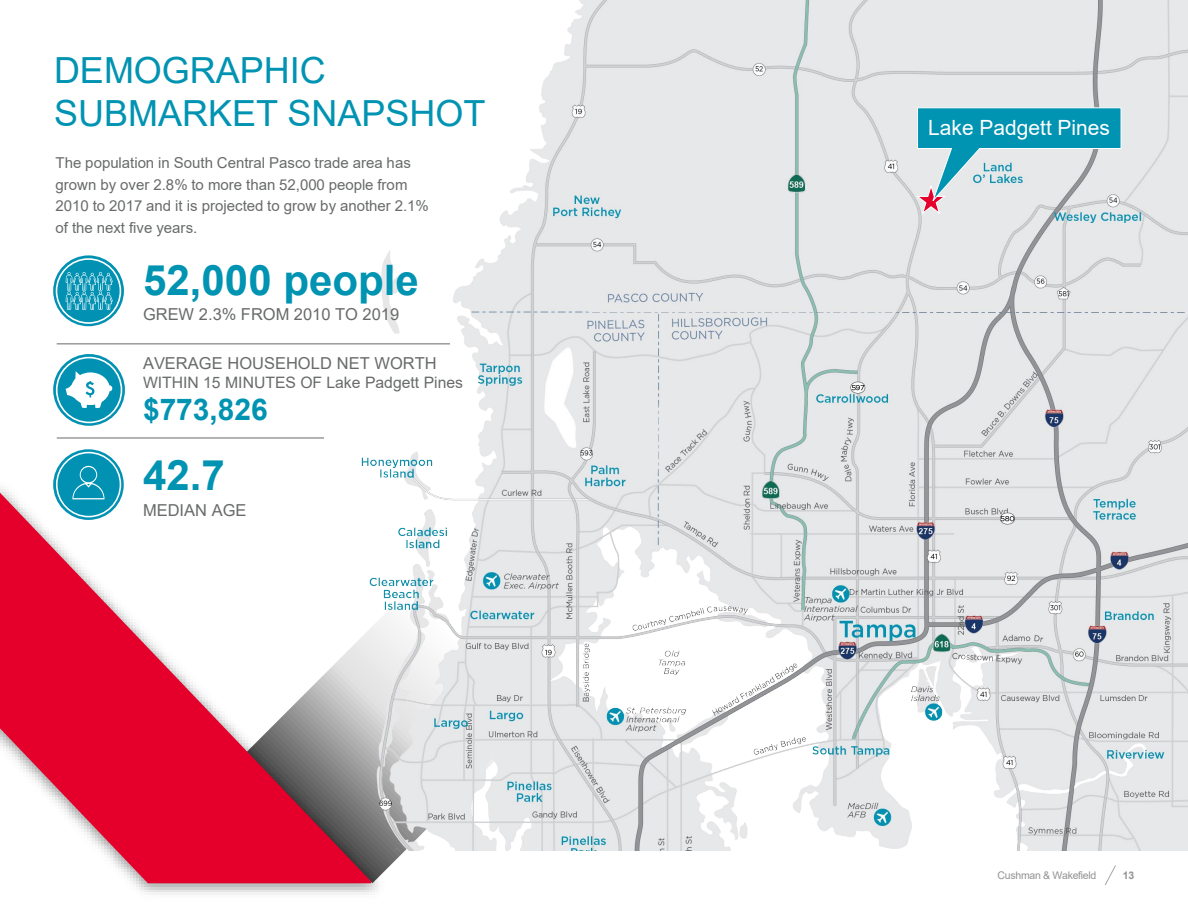
<style>
.page{position:relative;width:1188px;height:918px;background:#fff}
.page>*{position:absolute;margin:0;border:0;box-sizing:border-box;transform-origin:0 0}
.t1{font:700 42px "Arial";color:#0093b2}
.t2{font:36px/43.2px "Arial";color:#0093b2}
.t3{font:700 30px "Arial";color:#0093b2}
.t4{font:21px "Arial";color:#fff}
.t5{font:16.5px "Arial";color:#696b6b}
.t6{font:15.75px "Arial";color:#696b6b}
.t7{font:15px/21.6px "Arial";color:#696b6b}
.t8{font:10.5px "Arial";letter-spacing:-.03em;color:#929392}
.t9{font:700 10.5px "Arial";color:#929392}
.s1{color:#5c5d5c}
</style>
<div class="page">
<img style="left:0;top:473px;width:391px;height:422px">
<svg style="left:0;top:493px;width:371px;height:390px;fill:#e4002b"></svg>
<img style="left:171px;top:0;width:1017px;height:851px">
<svg style="left:53px;top:255px;width:71px;height:71px"></svg>
<svg style="left:56px;top:258px;width:65px;height:66px"></svg>
<hr style="left:57px;top:343px;width:393px;height:1px;background:#7f7f7f">
<hr style="left:57px;top:437px;width:267px;height:2px;background:#7f7f7f">
<svg style="left:53px;top:354px;width:72px;height:72px"></svg>
<svg style="left:56px;top:357px;width:66px;height:66px"></svg>
<svg style="left:53px;top:449px;width:71px;height:71px"></svg>
<svg style="left:56px;top:452px;width:65px;height:65px"></svg>
<svg style="left:917px;top:107px;width:204px;height:107px;background:#86c1cf"></svg>
<h1 class="t2" style="left:54px;top:48px;width:433px">DEMOGRAPHIC<br>SUBMARKET SNAPSHOT</h1>
<p class="t7" style="left:56px;top:152px;width:375px">The population in South Central Pasco trade area has grown by over 2.8% to more than 52,000 people from 2010 to 2017 and it is projected to grow by another 2.1% of the next five years<span class="s1">.</span></p>
<p class="t1" style="left:143px;top:250px;width:277px">52,000 people</p>
<p class="t5" style="left:143px;top:303px;width:258px">GREW 2.3% FROM 2010 TO 2019</p>
<p class="t5" style="left:143px;top:352px;width:295px">AVERAGE HOUSEHOLD NET WORTH</p>
<p class="t6" style="left:143px;top:372px;width:322px">WITHIN 15 MINUTES OF Lake Padgett Pines</p>
<p class="t3" style="left:143px;top:389px;width:126px">$773,826</p>
<p class="t1" style="left:143px;top:446px;width:83px">42.7</p>
<p class="t5" style="left:143px;top:499px;width:105px">MEDIAN AGE</p>
<p class="t4" style="left:928px;top:113px;width:183px">Lake Padgett Pines</p>
<p class="t8" style="left:998px;top:869px;width:100px">Cushman &amp; Wakefield</p>
<p class="t9" style="left:1123px;top:868px;width:13px">13</p>
</div>
